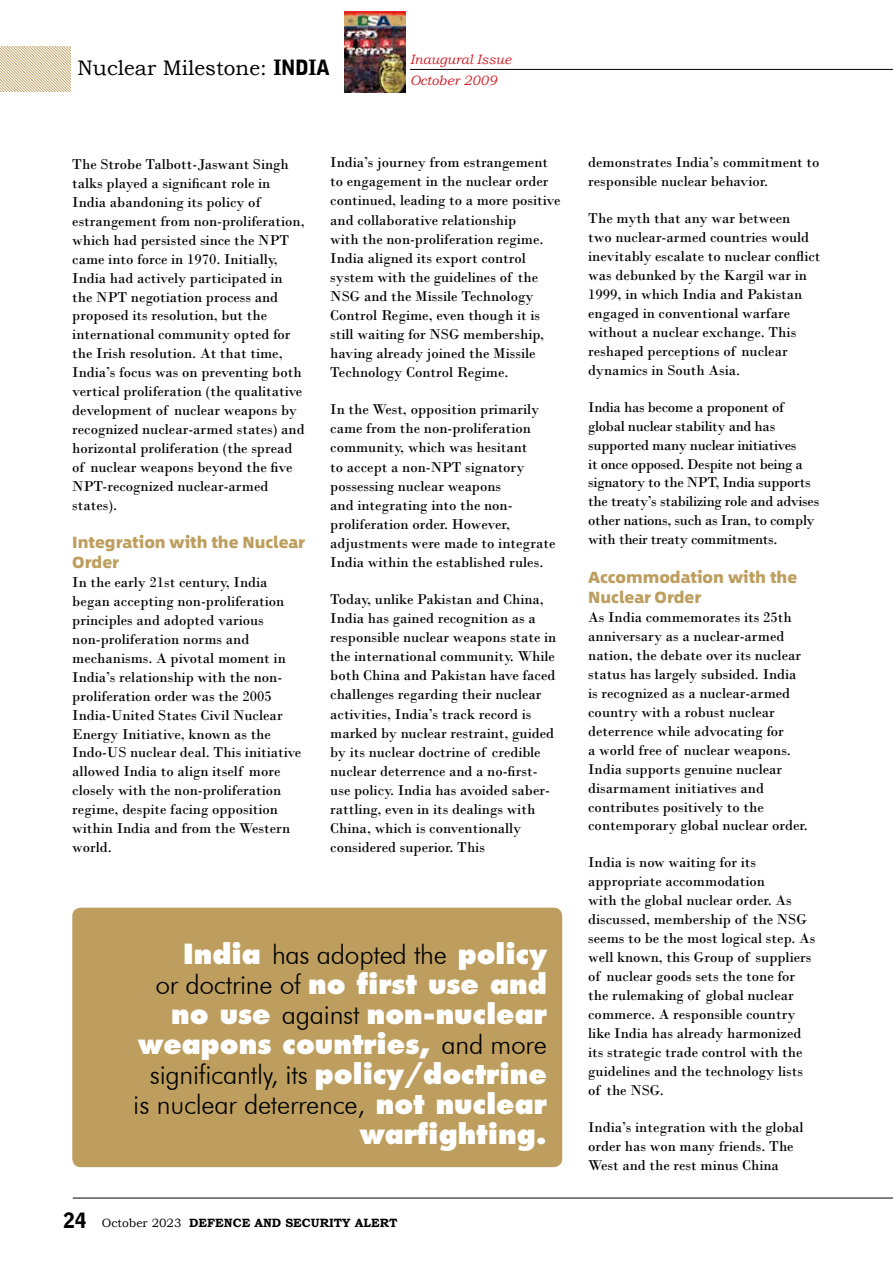
<style>
.page{position:relative;width:893px;height:1263px;background:#fff}
.page>*{position:absolute;margin:0;border:0;box-sizing:border-box;transform-origin:0 0}
.t1{font:300 27px/30px "Futura BT";letter-spacing:-.01em;color:#000;text-align:center}
.t2{font:800 27px/30px "Futura";color:#fff;text-align:right}
.t3{font:21px "Bookman Old Style";color:#000}
.t4{font:800 16.5px/20.4px "Between 1";color:#bd9e5e}
.t5{font:15px/18.9px "Bodoni";color:#000}
.t6{font:15px/18.9px "Bodoni";letter-spacing:-.02em;color:#000}
.t7{font:italic 13.5px "Bookman Old Style";color:#d2232a}
.t8{font:700 12px "Bookman Old Style";color:#000}
.s1{font-family:"Bell Gothic BT";font-weight:900}
.s2{font-family:"Futura";font-weight:800;color:#fff}
.s3{font-family:"Futura BT";font-weight:300;color:#000}
.s4{font-family:"Bell Gothic BT";font-weight:900;font-size:21px}
.s5{font-weight:400}
</style>
<div class="page">
<svg style="left:0;top:47px;width:71px;height:45px"></svg>
<hr style="left:410px;top:69px;width:483px;height:1px;background:#000">
<img style="left:345px;top:12px;width:61px;height:80px">
<hr style="left:73px;top:1198px;width:820px;height:1px;background:#000">
<div style="left:72px;top:908px;width:490px;height:259px;background:#bd9e5e;border-radius:9px"></div>
<h2 class="t3" style="left:78px;top:54px;width:254px">Nuclear Milestone: <span class="s1">INDIA</span></h2>
<p class="t7" style="left:410px;top:50px;width:103px">Inaugural Issue</p>
<p class="t7" style="left:410px;top:71px;width:88px">October 2009</p>
<p class="t5" style="left:72px;top:155px;width:234px">The Strobe Talbott-Jaswant Singh talks played a significant role in India abandoning its policy of estrangement from non-proliferation, which had persisted since the NPT came into force in 1970. Initially, India had actively participated in the NPT negotiation process and proposed its resolution, but the international community opted for the Irish resolution. At that time, India’s focus was on preventing both vertical proliferation (the qualitative development of nuclear weapons by recognized nuclear-armed states) and horizontal proliferation (the spread of nuclear weapons beyond the five NPT-recognized nuclear-armed states).</p>
<p class="t4" style="left:72px;top:532px;width:234px">Integration with the Nuclear<br>Order</p>
<p class="t5" style="left:72px;top:573px;width:231px">In the early 21st century, India began accepting non-proliferation principles and adopted various non-proliferation norms and mechanisms. A pivotal moment in<br>India’s relationship with the non&shy;proliferation order was the 2005<br>India-United States Civil Nuclear<br>Energy Initiative, known as the<br>Indo-US nuclear deal. This initiative allowed India to align itself more closely with the non-proliferation regime, despite facing opposition within India and from the Western world.</p>
<p class="t5" style="left:330px;top:153px;width:232px">India’s journey from estrangement to engagement in the nuclear order continued, leading to a more positive and collaborative relationship<br>with the non-proliferation regime.<br>India aligned its export control system with the guidelines of the NSG and the Missile Technology Control Regime, even though it is still waiting for NSG membership, having already joined the Missile Technology Control Regime.</p>
<p class="t5" style="left:330px;top:400px;width:227px">In the West, opposition primarily came from the non-proliferation community, which was hesitant<br>to accept a non-NPT signatory possessing nuclear weapons<br>and integrating into the non&shy;proliferation order. However, adjustments were made to integrate<br>India within the established rules.</p>
<p class="t5" style="left:330px;top:590px;width:228px">Today, unlike Pakistan and China, India has gained recognition as a responsible nuclear weapons state in the international community. While both China and Pakistan have faced challenges regarding their nuclear activities, India’s track record is marked by nuclear restraint, guided by its nuclear doctrine of credible nuclear deterrence and a no-first&shy;use policy. India has avoided saber&shy;rattling, even in its dealings with China, which is conventionally considered superior. This</p>
<h1 class="t1" style="left:183px;top:939px;width:365px"><span class="s2">India</span> has adopted the <span class="s2">policy</span></h1>
<h1 class="t2" style="left:138px;top:969px;width:410px"><span class="s3">or doctrine of</span> no first use and no use <span class="s3">against</span> non-nuclear weapons countries, <span class="s3">and more</span></h1>
<h1 class="t1" style="left:134px;top:1059px;width:415px">significantly, its <span class="s2">policy/doctrine </span>is nuclear deterrence, <span class="s2">not nuclear</span></h1>
<h1 class="t2" style="left:360px;top:1119px;width:189px">warfighting.</h1>
<p class="t8" style="left:63px;top:1214px;width:336px"><span class="s4">24</span> <span class="s5">October 2023</span> DEFENCE AND SECURITY ALERT</p>
<p class="t5" style="left:588px;top:153px;width:233px">demonstrates India’s commitment to responsible nuclear behavior.</p>
<p class="t5" style="left:588px;top:209px;width:234px">The myth that any war between<br>two nuclear-armed countries would inevitably escalate to nuclear conflict was debunked by the Kargil war in<br>1999, in which India and Pakistan engaged in conventional warfare without a nuclear exchange. This reshaped perceptions of nuclear dynamics in South Asia.</p>
<p class="t6" style="left:588px;top:397px;width:233px">India has become a proponent of global nuclear stability and has supported many nuclear initiatives<br>it once opposed. Despite not being a signatory to the NPT, India supports the treaty’s stabilizing role and advises other nations, such as Iran, to comply with their treaty commitments.</p>
<p class="t4" style="left:588px;top:566px;width:211px">Accommodation with the<br>Nuclear Order</p>
<p class="t5" style="left:588px;top:608px;width:221px">As India commemorates its 25th anniversary as a nuclear-armed nation, the debate over its nuclear status has largely subsided. India is recognized as a nuclear-armed country with a robust nuclear deterrence while advocating for<br>a world free of nuclear weapons.<br>India supports genuine nuclear disarmament initiatives and contributes positively to the contemporary global nuclear order.</p>
<p class="t5" style="left:588px;top:853px;width:229px">India is now waiting for its appropriate accommodation<br>with the global nuclear order. As discussed, membership of the NSG seems to be the most logical step. As well known, this Group of suppliers of nuclear goods sets the tone for the rulemaking of global nuclear commerce. A responsible country like India has already harmonized its strategic trade control with the guidelines and the technology lists of the NSG.</p>
<p class="t5" style="left:588px;top:1117px;width:217px">India’s integration with the global order has won many friends. The<br>West and the rest minus China</p>
</div>
